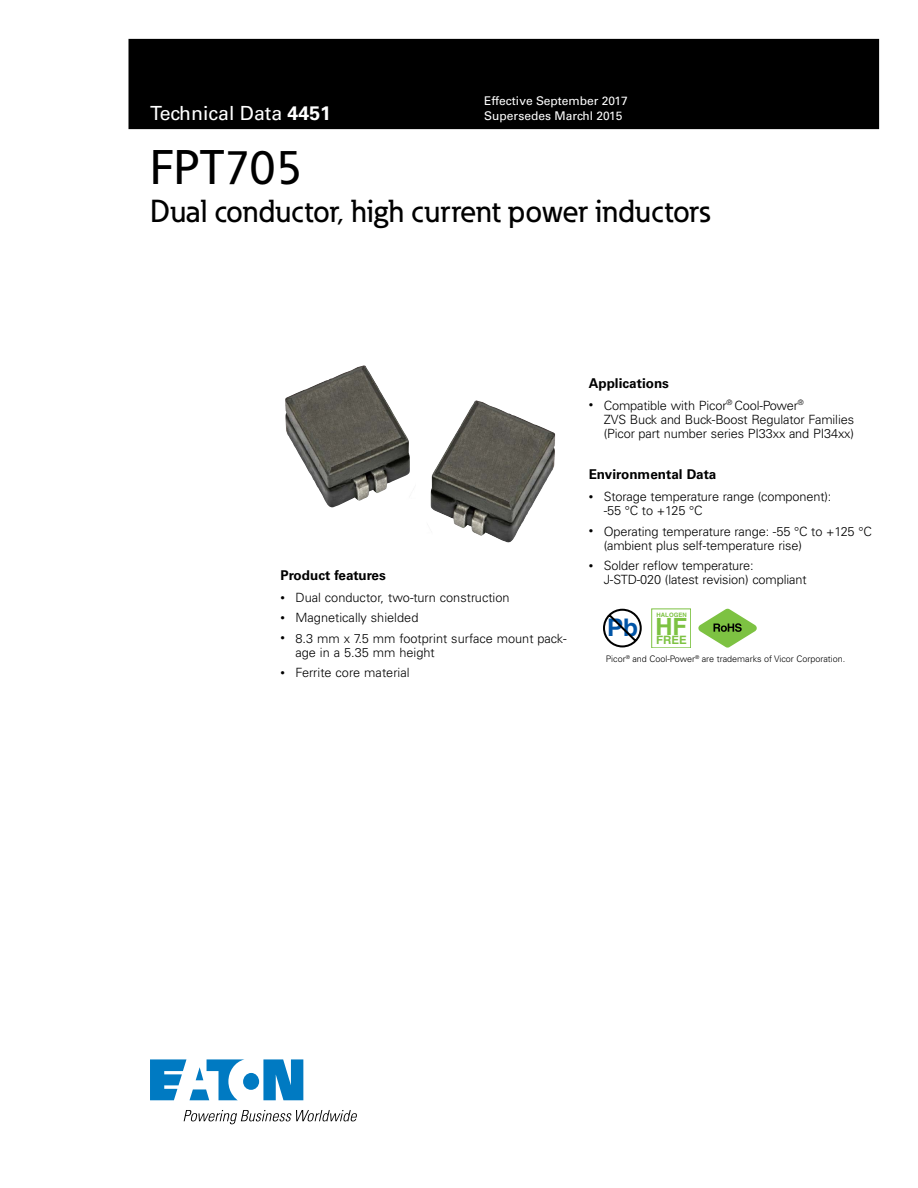
<style>
.page{position:relative;width:918px;height:1188px;background:#fff}
.page>*{position:absolute;margin:0;border:0;box-sizing:border-box;transform-origin:0 0}
.t1{font:500 48px "Eaton";color:#000}
.t2{font:500 31.5px "Eaton";color:#000}
.t3{font:700 24.3px "Helvetica";color:#0054a6}
.t4{font:700 23.7px "Helvetica";color:#7dc242}
.t5{font:19.5px "Univers LT Std";color:#fff}
.t6{font:700 13.5px "Univers LT Std";color:#000}
.t7{font:300 12.75px/14.2px "Univers";letter-spacing:-.01em;color:#000}
.t8{font:12px/15px "Univers LT Std";color:#fff}
.t9{font:700 11.55px "Helvetica";color:#7dc242}
.t10{font:300 9px "Univers";color:#000}
.t11{font:700 6px "Helvetica";color:#7dc242}
.s1{font-weight:700}
.s2{font-size:9px}
</style>
<div class="page">
<div style="left:129px;top:39px;width:750px;height:90px;background:#000"></div>
<svg style="left:150px;top:1059px;width:153px;height:41px"></svg>
<svg style="left:184px;top:1110px;width:173px;height:14px"></svg>
<svg style="left:603px;top:609px;width:39px;height:38px"></svg>
<svg style="left:698px;top:609px;width:59px;height:39px"></svg>
<img style="left:285px;top:365px;width:125px;height:143px">
<img style="left:430px;top:400px;width:125px;height:143px">
<h3 class="t5" style="left:150px;top:102px;width:183px">Technical Data <span class="s1">4451</span></h3>
<p class="t8" style="left:484px;top:93px;width:145px">Effective September 2017<br>Supersedes Marchl 2015</p>
<h1 class="t1" style="left:150px;top:138px;width:154px">FPT705</h1>
<h2 class="t2" style="left:150px;top:191px;width:562px">Dual conductor, high current power inductors</h2>
<p class="t6" style="left:280px;top:568px;width:107px">Product features</p>
<p class="t7" style="left:280px;top:590px;width:231px"><span class="s2">•</span> Dual conductor, two-turn construction</p>
<p class="t7" style="left:280px;top:611px;width:139px"><span class="s2">•</span> Magnetically shielded</p>
<p class="t7" style="left:296px;top:631px;width:273px;text-indent:-15px"><span class="s2">•</span> 8.3 mm x 7.5 mm footprint surface mount pack&shy;age in a 5.35 mm height</p>
<p class="t7" style="left:280px;top:665px;width:131px"><span class="s2">•</span> Ferrite core material</p>
<p class="t6" style="left:589px;top:375px;width:82px">Applications</p>
<p class="t7" style="left:604px;top:398px;width:252px;text-indent:-15px"><span class="s2">•</span> Compatible with Picor<sup>®</sup> Cool-Power<sup>®<br></sup>ZVS Buck and Buck-Boost Regulator Families (Picor part number series PI33xx and PI34xx)</p>
<p class="t6" style="left:589px;top:467px;width:129px">Environmental Data</p>
<p class="t7" style="left:604px;top:489px;width:229px;text-indent:-15px"><span class="s2">•</span> Storage temperature range (component): -55 °C to +125 °C</p>
<p class="t7" style="left:604px;top:524px;width:270px;text-indent:-15px"><span class="s2">•</span> Operating temperature range: -55 °C to +125 °C (ambient plus self-temperature rise)</p>
<p class="t7" style="left:604px;top:558px;width:204px;text-indent:-15px"><span class="s2">•</span> Solder reflow temperature:<br>J-STD-020 (latest revision) compliant</p>
<h3 class="t3" style="left:607px;top:613px;width:33px">Pb</h3>
<p class="t11" style="left:657px;top:611px;width:32px">HALOGEN</p>
<h3 class="t4" style="left:655px;top:612px;width:33px">HF</h3>
<p class="t9" style="left:656px;top:633px;width:32px">FREE</p>
<p class="t10" style="left:606px;top:653px;width:241px">Picor<sup>®</sup> and Cool-Power<sup>®</sup> are trademarks of Vicor Corporation.</p>
</div>
